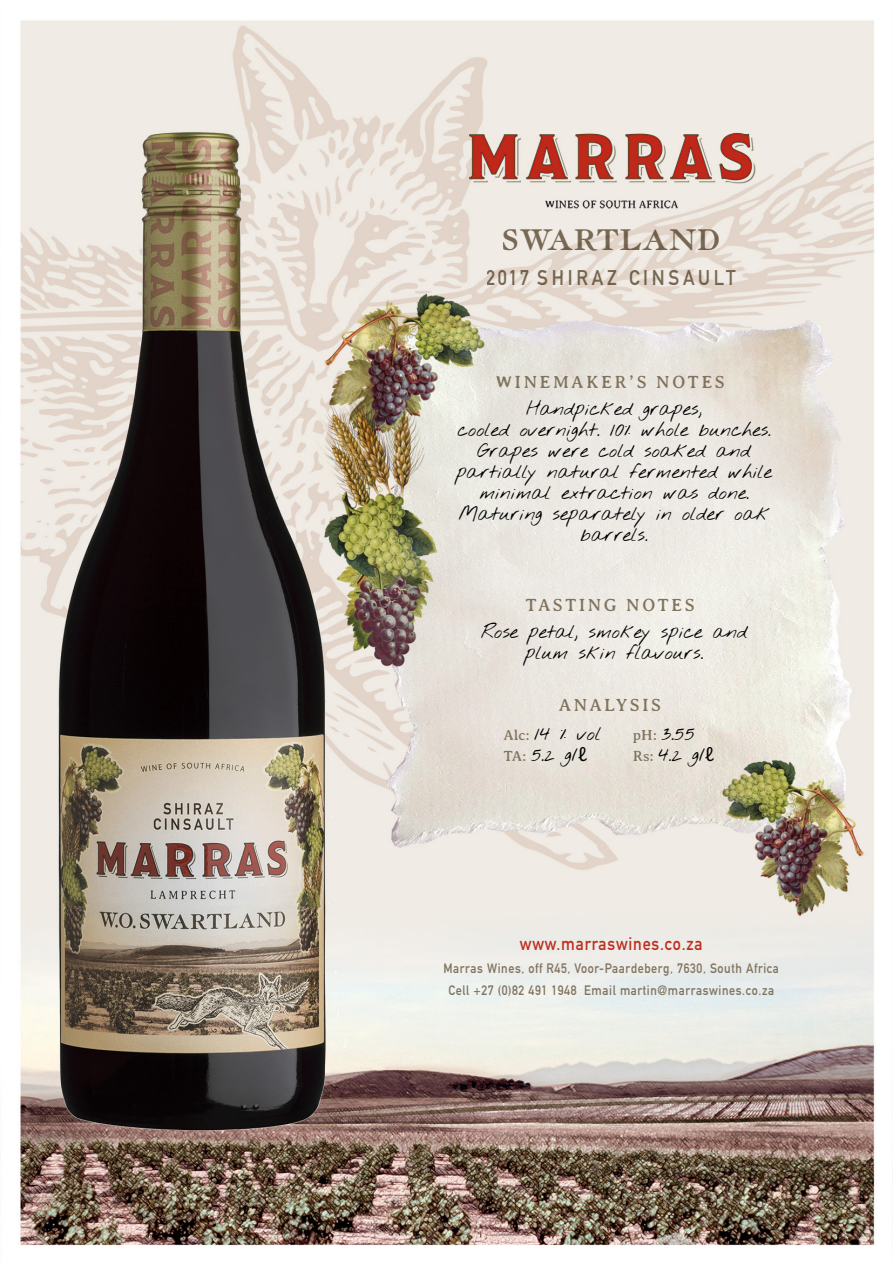
<style>
.page{position:relative;width:893px;height:1263px;background:#fff}
.page>*{position:absolute;margin:0;border:0;box-sizing:border-box;transform-origin:0 0}
.t1{font:30px "Fairfax Station NF";letter-spacing:.025em;color:#80735d}
.t2{font:21px "DIN Mittelschrift";letter-spacing:.2em;color:#80735d;scale:.9 1}
.t3{font:19.5px/21px "Nothing You Could Do";color:#000001;text-align:center}
.t4{font:18px "Averia Serif";letter-spacing:.13em;color:#80735d}
.t5{font:18px "DIN Mittelschrift Alternate";letter-spacing:.05em;color:#bf2f20;scale:.9 1}
.t6{font:13.5px/22.5px "DIN Mittelschrift Alternate";letter-spacing:.05em;color:#80735d;text-align:center;scale:.9 1}
.s1{font-family:"Averia Serif";font-size:15px;color:#80735d}
.s2{font-family:"Myriad Pro"}
</style>
<div class="page">
<img style="left:20px;top:20px;width:873px;height:1226px">
<h1 class="t1" style="left:503px;top:224px;width:218px">SWARTLAND</h1>
<p class="t2" style="left:487px;top:265px;width:278px">2017 SHIRAZ CINSAULT</p>
<p class="t4" style="left:495px;top:372px;width:231px">WINEMAKER’S NOTES</p>
<p class="t3" style="left:456px;top:400px;width:317px">Handpicked grapes,<br>cooled overnight. 10% whole bunches.<br>Grapes were cold soaked and partially natural fermented while minimal extraction was done.<br>Maturing separately in older oak barrels.</p>
<p class="t4" style="left:525px;top:595px;width:171px">TASTING NOTES</p>
<p class="t3" style="left:481px;top:622px;width:268px">Rose petal, smokey spice and plum skin flavours.</p>
<p class="t4" style="left:559px;top:695px;width:104px">ANALYSIS</p>
<p class="t3" style="left:503px;top:724px;width:99px"><span class="s1">Alc:</span> 14 % vol</p>
<p class="t3" style="left:633px;top:724px;width:63px"><span class="s1">pH:</span> 3.55</p>
<p class="t3" style="left:503px;top:745px;width:86px"><span class="s1">TA:</span> 5.2 g/<span class="s2">ℓ</span></p>
<p class="t3" style="left:633px;top:745px;width:83px"><span class="s1">Rs:</span> 4.2 g/<span class="s2">ℓ</span></p>
<p class="t5" style="left:520px;top:933px;width:205px">www.marraswines.co.za</p>
<p class="t6" style="left:443px;top:957px;width:374px">Marras Wines, off R45, Voor-Paardeberg, 7630, South Africa<br>Cell +27 (0)82 491 1948 Email martin@marraswines.co.za</p>
</div>
